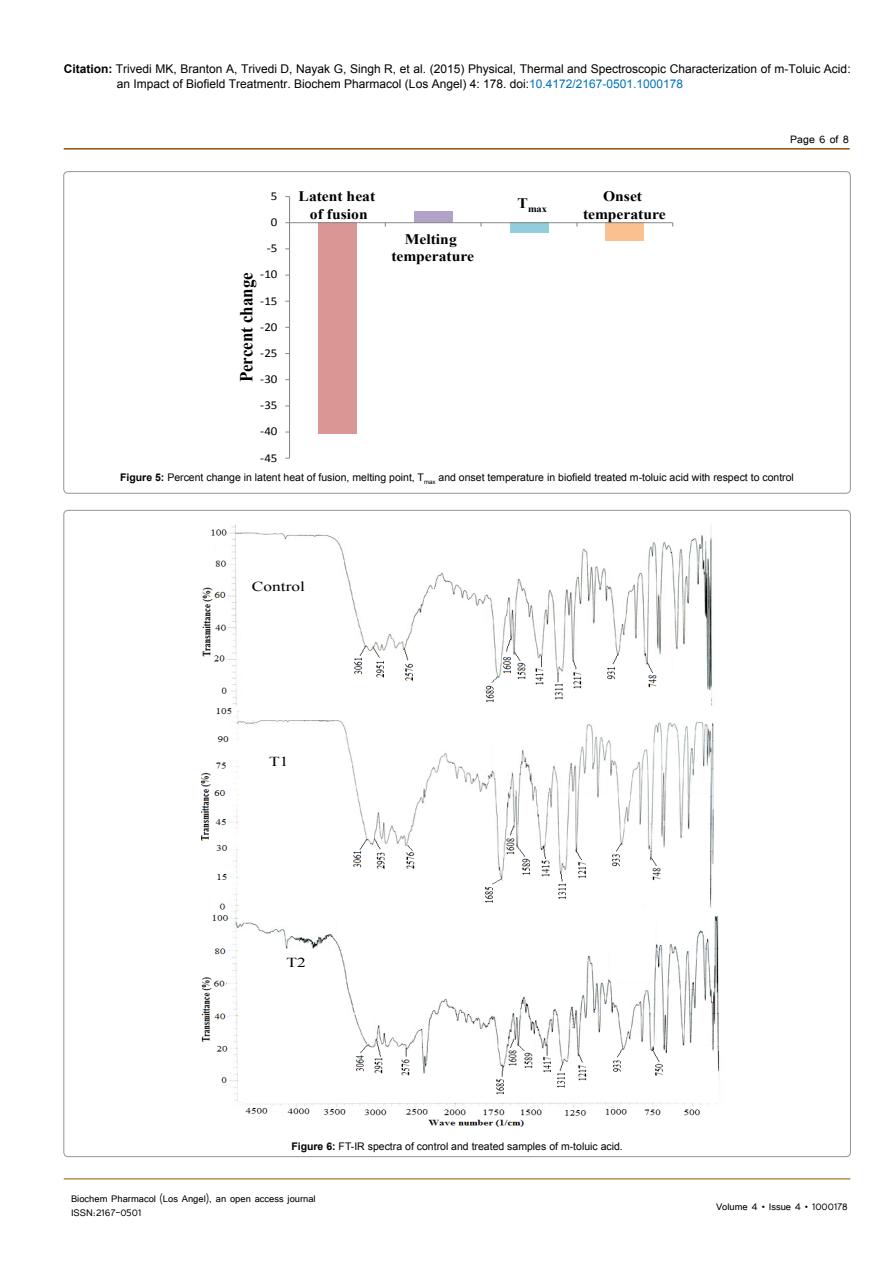
<style>
.page{position:relative;width:893px;height:1263px;background:#fff}
.page>*{position:absolute;margin:0;border:0;box-sizing:border-box;transform-origin:0 0}
.t1{font:700 18.3px "Times New Roman";color:#000;scale:.93 1}
.t2{font:700 14.55px/17.4px "Times New Roman";color:#000;text-align:center;scale:1.08 1}
.t3{font:13.65px "Times New Roman";color:#000;scale:1.27 1}
.t4{font:13.5px "Tunga";color:#000}
.t5{font:12px/15px "Arial";color:#000}
.t6{font:12px/14.4px "Tunga";color:#000}
.t7{font:12px "Calibri";color:#000;scale:1.08 1}
.t8{font:10.5px "Arial";color:#000}
.t9{font:700 9.75px "Times New Roman";color:#000;scale:1.08 1}
.s1{font-weight:700}
.s2{color:#0072bc}
</style>
<div class="page">
<hr style="left:64px;top:148px;width:786px;height:2px;background:#905501">
<hr style="left:64px;top:1179px;width:786px;height:1px;background:#905501">
<div style="left:414px;top:211px;width:38px;height:12px;background:#b3a2c7"></div>
<div style="left:510px;top:223px;width:38px;height:10px;background:#93cddd"></div>
<div style="left:606px;top:223px;width:38px;height:18px;background:#fac090"></div>
<div style="left:318px;top:223px;width:39px;height:211px;background:#d99694"></div>
<hr style="left:289px;top:197px;width:1px;height:261px;background:#868686">
<hr style="left:290px;top:222px;width:383px;height:1px;background:#868686">
<img style="left:202px;top:525px;width:511px;height:181px">
<img style="left:201px;top:708px;width:513px;height:202px">
<img style="left:201px;top:910px;width:519px;height:217px">
<p class="t5" style="left:117px;top:61px;width:735px;text-indent:-53px"><span class="s1">Citation:</span> Trivedi MK, Branton A, Trivedi D, Nayak G, Singh R, et al. (2015) Physical, Thermal and Spectroscopic Characterization of m-Toluic Acid: an Impact of Biofield Treatmentr. Biochem Pharmacol (Los Angel) 4: 178. doi:<span class="s2">10.4172/2167-0501.1000178</span></p>
<p class="t7" style="left:271px;top:188px;width:8px">5</p>
<p class="t7" style="left:271px;top:214px;width:8px">0</p>
<p class="t7" style="left:267px;top:241px;width:11px">-5</p>
<p class="t7" style="left:260px;top:267px;width:17px">-10</p>
<h1 class="t1" style="left:234px;top:382px;width:120px;rotate:-90deg">Percent change</h1>
<p class="t7" style="left:260px;top:293px;width:17px">-15</p>
<p class="t7" style="left:260px;top:319px;width:17px">-20</p>
<p class="t7" style="left:260px;top:345px;width:17px">-25</p>
<p class="t7" style="left:260px;top:371px;width:17px">-30</p>
<p class="t7" style="left:260px;top:398px;width:17px">-35</p>
<p class="t7" style="left:260px;top:424px;width:17px">-40</p>
<p class="t7" style="left:260px;top:450px;width:17px">-45</p>
<p class="t2" style="left:299px;top:188px;width:72px">Latent heat of fusion</p>
<p class="t2" style="left:391px;top:230px;width:78px">Melting temperature</p>
<p class="t9" style="left:518px;top:202px;width:29px"><sup>T</sup>max</p>
<p class="t2" style="left:583px;top:188px;width:78px">Onset temperature</p>
<p class="t4" style="left:790px;top:131px;width:60px">Page 6 of 8</p>
<p class="t8" style="left:120px;top:470px;width:675px"><span class="s1">Figure 5:</span> Percent change in latent heat of fusion, melting point, T<sub>max</sub> and onset temperature in biofield treated m-toluic acid with respect to control</p>
<p class="t3" style="left:252px;top:578px;width:43px">Control</p>
<p class="t3" style="left:269px;top:752px;width:17px">T1</p>
<p class="t3" style="left:287px;top:953px;width:17px">T2</p>
<p class="t8" style="left:291px;top:1139px;width:333px"><span class="s1">Figure 6:</span> FT-IR spectra of control and treated samples of m-toluic acid.</p>
<p class="t6" style="left:71px;top:1190px;width:246px">Biochem Pharmacol (Los Angel), an open access journal<br>ISSN:2167-0501</p>
<p class="t6" style="left:716px;top:1199px;width:133px">Volume 4 • Issue 4 • 1000178</p>
</div>
